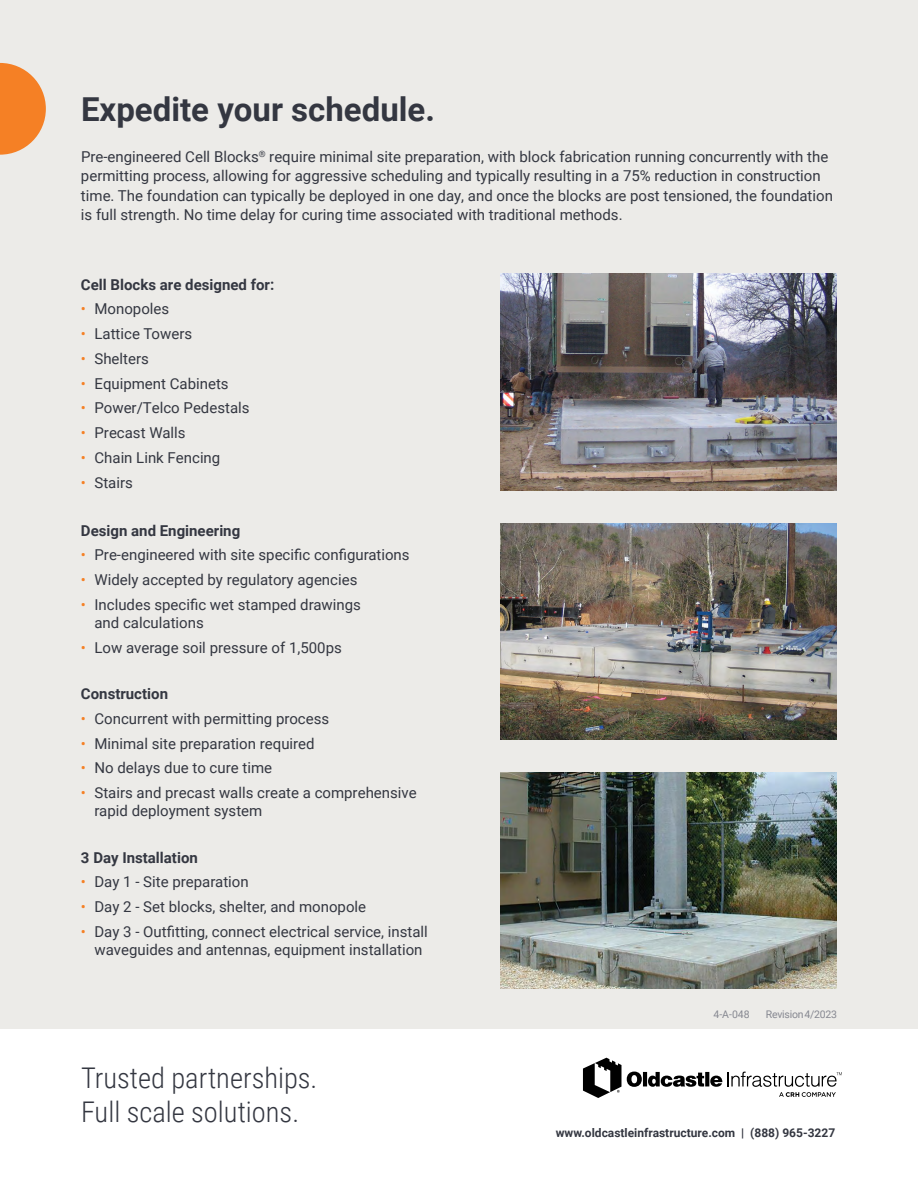
<style>
.page{position:relative;width:918px;height:1188px;background:#fff}
.page>*{position:absolute;margin:0;border:0;box-sizing:border-box;transform-origin:0 0}
.t1{font:700 33px "Roboto";color:#343741}
.t2{font:300 28.5px/34.5px "Roboto Condensed";color:#343741}
.t3{font:15px/19.5px "Roboto";color:#343741}
.t4{font:700 15px "Roboto";color:#343741}
.t5{font:700 12px "Roboto";color:#343741}
.t6{font:10.5px "Roboto";letter-spacing:-.025em;color:#868891}
.s1{color:#f58025}
</style>
<div class="page">
<div style="left:0;top:0;width:918px;height:1028px;background:#ecebe8"></div>
<svg style="left:0;top:63px;width:46px;height:92px"></svg>
<svg style="left:583px;top:1058px;width:139px;height:40px"></svg>
<svg style="left:728px;top:1072px;width:114px;height:25px"></svg>
<img style="left:500px;top:274px;width:337px;height:216px">
<img style="left:500px;top:523px;width:337px;height:216px">
<img style="left:500px;top:773px;width:337px;height:216px">
<h1 class="t1" style="left:81px;top:86px;width:356px">Expedite your schedule.</h1>
<p class="t3" style="left:81px;top:146px;width:754px">Pre-engineered Cell Blocks<sup>®</sup> require minimal site preparation, with block fabrication running concurrently with the permitting process, allowing for aggressive scheduling and typically resulting in a 75% reduction in construction time. The foundation can typically be deployed in one day, and once the blocks are post tensioned, the foundation is full strength. No time delay for curing time associated with traditional methods.</p>
<p class="t4" style="left:81px;top:274px;width:195px">Cell Blocks are designed for:</p>
<p class="t3" style="left:81px;top:299px;width:90px"><span class="s1">•</span> Monopoles</p>
<p class="t3" style="left:81px;top:324px;width:113px"><span class="s1">•</span> Lattice Towers</p>
<p class="t3" style="left:81px;top:348px;width:69px"><span class="s1">•</span> Shelters</p>
<p class="t3" style="left:81px;top:373px;width:149px"><span class="s1">•</span> Equipment Cabinets</p>
<p class="t3" style="left:81px;top:398px;width:170px"><span class="s1">•</span> Power/Telco Pedestals</p>
<p class="t3" style="left:81px;top:423px;width:106px"><span class="s1">•</span> Precast Walls</p>
<p class="t3" style="left:81px;top:447px;width:141px"><span class="s1">•</span> Chain Link Fencing</p>
<p class="t3" style="left:81px;top:472px;width:53px"><span class="s1">•</span> Stairs</p>
<p class="t4" style="left:81px;top:520px;width:161px">Design and Engineering</p>
<p class="t3" style="left:81px;top:545px;width:330px"><span class="s1">•</span> Pre-engineered with site specific configurations</p>
<p class="t3" style="left:81px;top:570px;width:278px"><span class="s1">•</span> Widely accepted by regulatory agencies</p>
<p class="t3" style="left:94px;top:595px;width:268px;line-height:18px;text-indent:-14px"><span class="s1">•</span> Includes specific wet stamped drawings and calculations</p>
<p class="t3" style="left:81px;top:637px;width:262px"><span class="s1">•</span> Low average soil pressure of 1,500ps</p>
<p class="t4" style="left:81px;top:683px;width:89px">Construction</p>
<p class="t3" style="left:81px;top:708px;width:250px"><span class="s1">•</span> Concurrent with permitting process</p>
<p class="t3" style="left:81px;top:733px;width:235px"><span class="s1">•</span> Minimal site preparation required</p>
<p class="t3" style="left:81px;top:758px;width:193px"><span class="s1">•</span> No delays due to cure time</p>
<p class="t3" style="left:94px;top:783px;width:324px;line-height:18px;text-indent:-14px"><span class="s1">•</span> Stairs and precast walls create a comprehensive rapid deployment system</p>
<p class="t4" style="left:81px;top:847px;width:118px">3 Day Installation</p>
<p class="t3" style="left:81px;top:872px;width:169px"><span class="s1">•</span> Day 1 - Site preparation</p>
<p class="t3" style="left:81px;top:897px;width:287px"><span class="s1">•</span> Day 2 - Set blocks, shelter, and monopole</p>
<p class="t3" style="left:81px;top:922px;width:348px;line-height:18px;text-align:center"><span class="s1">•</span> Day 3 - Outfitting, connect electrical service, install waveguides and antennas, equipment installation</p>
<h2 class="t2" style="left:81px;top:1059px;width:238px">Trusted partnerships.<br>Full scale solutions.</h2>
<p class="t6" style="left:714px;top:1007px;width:38px">4-A-048</p>
<p class="t6" style="left:766px;top:1007px;width:73px">Revision 4/2023</p>
<p class="t5" style="left:556px;top:1124px;width:281px">www.oldcastleinfrastructure.com | (888) 965-3227</p>
</div>
